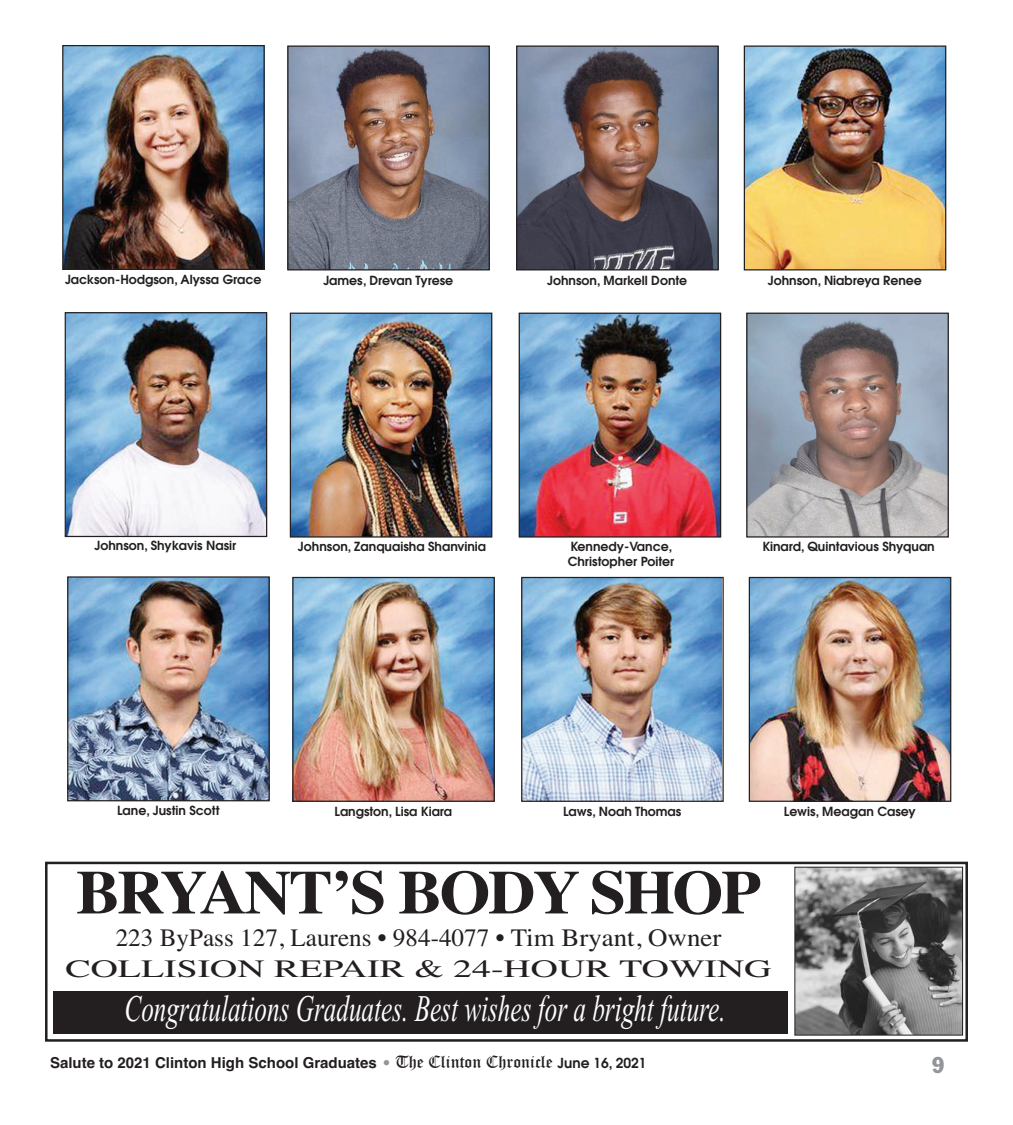
<style>
.page{position:relative;width:1013px;height:1125px;background:#fff}
.page>*{position:absolute;margin:0;border:0;box-sizing:border-box;transform-origin:0 0}
.t1{font:700 61.75px "Times";letter-spacing:-.035em;color:#231f20;scale:1.06 1}
.t2{font:italic 37.5px "Times New Roman";color:#fff;scale:.67 1}
.t3{font:25px/31.2px "Times";color:#231f20;text-align:center}
.t4{font:22.5px "Jack Condensed";color:#939598}
.t5{font:700 15px "Helvetica";color:#231f20}
.t6{font:600 12.5px/15px "Avant Garde";color:#231f20}
.s1{font-family:"Didot";font-weight:400;color:#939598}
.s2{font-family:"Old English Text";font-weight:400;font-size:17.5px}
.s3{font-family:"Avant Garde";font-weight:600;font-size:13.75px}
</style>
<div class="page">
<img style="left:64px;top:47px;width:199px;height:221px">
<div style="left:62px;top:45px;width:203px;height:225px;border:1px solid #231f20"></div>
<img style="left:67px;top:314px;width:198px;height:221px">
<div style="left:65px;top:312px;width:202px;height:225px;border:1px solid #231f20"></div>
<img style="left:69px;top:578px;width:199px;height:221px">
<div style="left:67px;top:576px;width:203px;height:225px;border:1px solid #231f20"></div>
<img style="left:289px;top:47px;width:199px;height:221px">
<div style="left:287px;top:45px;width:203px;height:225px;border:1px solid #231f20"></div>
<img style="left:292px;top:315px;width:198px;height:221px">
<div style="left:290px;top:313px;width:202px;height:225px;border:1px solid #231f20"></div>
<img style="left:294px;top:579px;width:199px;height:221px">
<div style="left:292px;top:577px;width:203px;height:225px;border:1px solid #231f20"></div>
<img style="left:518px;top:47px;width:198px;height:221px">
<div style="left:516px;top:45px;width:202px;height:225px;border:1px solid #231f20"></div>
<img style="left:520px;top:315px;width:199px;height:221px">
<div style="left:518px;top:313px;width:203px;height:225px;border:1px solid #231f20"></div>
<img style="left:523px;top:579px;width:198px;height:221px">
<div style="left:521px;top:577px;width:202px;height:225px;border:1px solid #231f20"></div>
<img style="left:745px;top:47px;width:199px;height:221px">
<div style="left:743px;top:45px;width:203px;height:225px;border:1px solid #231f20"></div>
<img style="left:748px;top:315px;width:198px;height:221px">
<div style="left:746px;top:313px;width:202px;height:225px;border:1px solid #231f20"></div>
<img style="left:750px;top:579px;width:199px;height:221px">
<div style="left:748px;top:577px;width:203px;height:225px;border:1px solid #231f20"></div>
<div style="left:45px;top:862px;width:922px;height:180px;border:3px solid #231f20"></div>
<img style="left:796px;top:869px;width:164px;height:164px">
<div style="left:794px;top:867px;width:168px;height:168px;border:1px solid #231f20"></div>
<div style="left:53px;top:991px;width:735px;height:43px;background:#231f20"></div>
<p class="t6" style="left:65px;top:273px;width:198px">Jackson-Hodgson, Alyssa Grace</p>
<p class="t6" style="left:323px;top:274px;width:131px">James, Drevan Tyrese</p>
<p class="t6" style="left:547px;top:274px;width:142px">Johnson, Markell Donte</p>
<p class="t6" style="left:767px;top:274px;width:156px">Johnson, Niabreya Renee</p>
<p class="t6" style="left:94px;top:539px;width:143px">Johnson, Shykavis Nasir</p>
<p class="t6" style="left:298px;top:540px;width:190px">Johnson, Zanquaisha Shanvinia</p>
<p class="t6" style="left:567px;top:540px;width:108px">Kennedy-Vance,<br>Christopher Poiter</p>
<p class="t6" style="left:762px;top:540px;width:174px">Kinard, Quintavious Shyquan</p>
<p class="t6" style="left:117px;top:804px;width:104px">Lane, Justin Scott</p>
<p class="t6" style="left:334px;top:805px;width:119px">Langston, Lisa Kiara</p>
<p class="t6" style="left:563px;top:805px;width:120px">Laws, Noah Thomas</p>
<p class="t6" style="left:783px;top:805px;width:133px">Lewis, Meagan Casey</p>
<p class="t1" style="left:76px;top:856px;width:647px">BRYANT’S BODY SHOP</p>
<p class="t3" style="left:66px;top:922px;width:707px">223 ByPass 127, Laurens • 984-4077 • Tim Bryant, Owner<br>COLLISION REPAIR &amp; 24-HOUR TOWING</p>
<p class="t2" style="left:125px;top:986px;width:898px">Congratulations Graduates. Best wishes for a bright future.</p>
<p class="t5" style="left:50px;top:1054px;width:598px">Salute to 2021 Clinton High School Graduates <span class="s1">•</span> <span class="s2">The Clinton Chronicle</span> <span class="s3">June 16, 2021</span></p>
<p class="t4" style="left:932px;top:1051px;width:14px">9</p>
</div>
